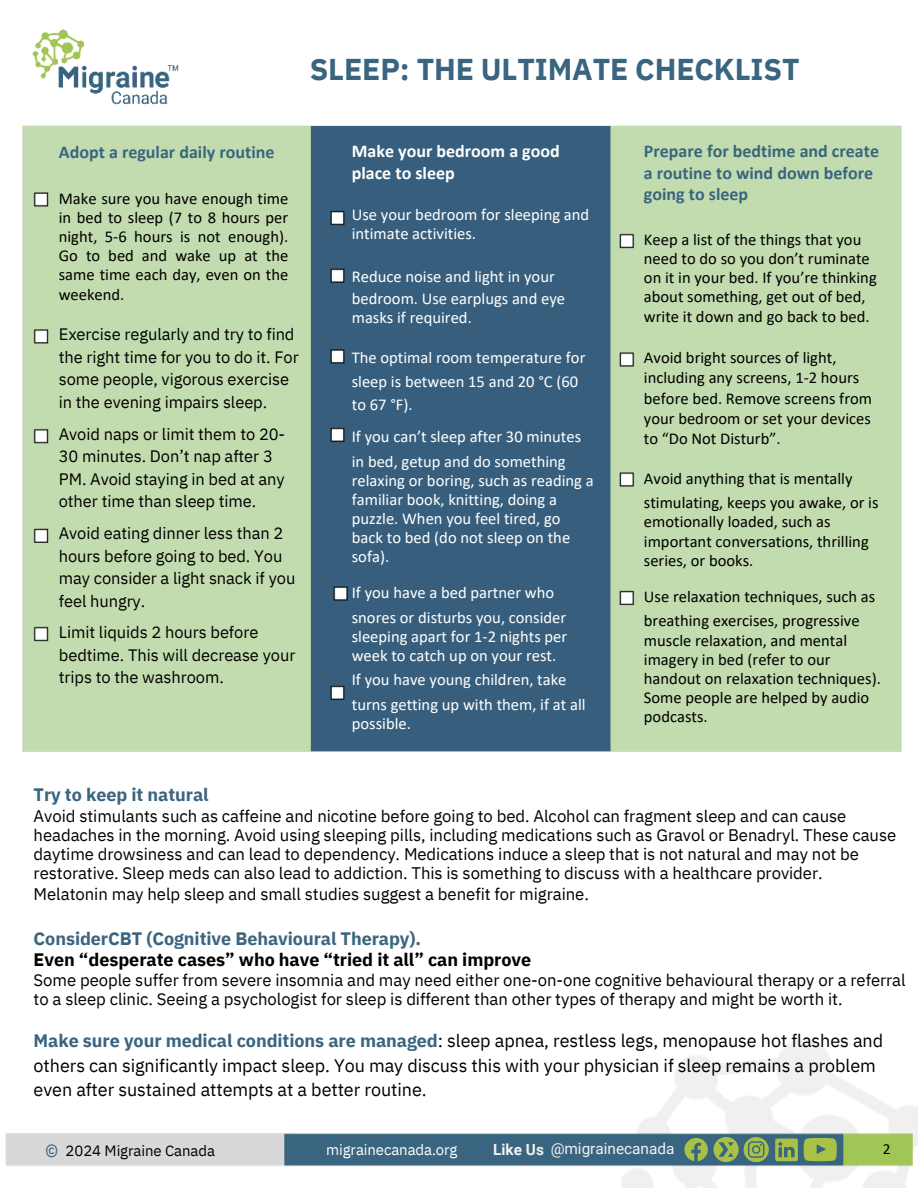
<style>
.page{position:relative;width:918px;height:1188px;background:#fff}
.page>*{position:absolute;margin:0;border:0;box-sizing:border-box;transform-origin:0 0}
.t1{font:700 30px "IBM Plex Sans";letter-spacing:-.005em;color:#3a6580}
.t2{font:18px/24.8px "IBM Plex Sans";letter-spacing:-.005em;color:#000}
.t3{font:700 18px/21.3px "Calibri";color:#3a6580}
.t4{font:700 18px "IBM Plex Sans";letter-spacing:-.005em;color:#3a6580}
.t5{font:700 18px "IBM Plex Sans";letter-spacing:-.005em;color:#000}
.t6{font:700 18px/21.3px "Calibri";color:#fff}
.t7{font:16.8px/19.4px "IBM Plex Sans";letter-spacing:-.005em;color:#000}
.t8{font:16.65px "Calibri";color:#fff}
.t9{font:16.65px "Calibri";color:#000}
.t10{font:16.5px/19.2px "Calibri";color:#000}
.t11{font:16.5px/19.2px "Calibri";color:#fff}
.t12{font:16.5px/22.5px "IBM Plex Sans";letter-spacing:-.005em;color:#000}
.t13{font:15.45px "Roboto";color:#f1f1f1}
.t14{font:15.3px "Calibri";color:#000}
.t15{font:15px "IBM Plex Sans";letter-spacing:-.005em;color:#000}
.t16{font:15px "IBM Plex Sans";letter-spacing:-.005em;color:#fff}
.s1{font-weight:700;color:#3a6580}
.s2{font-family:"IBM Plex Sans Cond";font-size:18px;color:#3a6580}
.s3{font-weight:700}
</style>
<div class="page">
<img style="left:22px;top:125px;width:880px;height:627px">
<img style="left:32px;top:29px;width:147px;height:76px">
<img style="left:5px;top:1127px;width:913px;height:46px">
<svg style="left:684px;top:1138px;width:24px;height:23px"></svg>
<svg style="left:804px;top:1138px;width:32px;height:23px"></svg>
<svg style="left:744px;top:1137px;width:24px;height:25px"></svg>
<svg style="left:775px;top:1139px;width:23px;height:22px"></svg>
<svg style="left:714px;top:1137px;width:24px;height:25px"></svg>
<h1 class="t1" style="left:310px;top:46px;width:491px">SLEEP: THE ULTIMATE CHECKLIST</h1>
<p class="t3" style="left:59px;top:141px;width:217px">Adopt a regular daily routine</p>
<p class="t10" style="left:59px;top:188px;width:231px;text-align:justify">Make sure you have enough time in bed to sleep (7 to 8 hours per night, 5-6 hours is not enough).<br>Go to bed and wake up at the same time each day, even on the weekend.</p>
<p class="t12" style="left:59px;top:322px;width:242px">Exercise regularly and try to find the right time for you to do it. For some people, vigorous exercise in the evening impairs sleep.</p>
<p class="t12" style="left:59px;top:421px;width:228px">Avoid naps or limit them to 20-<br>30 minutes. Don’t nap after 3<br>PM. Avoid staying in bed at any other time than sleep time.</p>
<p class="t12" style="left:59px;top:521px;width:238px">Avoid eating dinner less than 2 hours before going to bed. You may consider a light snack if you feel hungry.</p>
<p class="t12" style="left:59px;top:620px;width:238px">Limit liquids 2 hours before bedtime. This will decrease your trips to the washroom.</p>
<p class="t6" style="left:352px;top:140px;width:210px">Make your bedroom a good place to sleep</p>
<p class="t11" style="left:352px;top:205px;width:239px">Use your bedroom for sleeping and intimate activities.</p>
<p class="t8" style="left:352px;top:265px;width:205px">Reduce noise and light in your</p>
<p class="t11" style="left:352px;top:288px;width:215px">bedroom. Use earplugs and eye masks if required.</p>
<p class="t11" style="left:352px;top:345px;width:235px;line-height:23.7px">The optimal room temperature for sleep is between 15 and 20 °C (60 to 67 °F).</p>
<p class="t11" style="left:352px;top:424px;width:231px;line-height:24.8px">If you can’t sleep after 30 minutes in bed, getup and do something</p>
<p class="t11" style="left:352px;top:470px;width:243px">relaxing or boring, such as reading a familiar book, knitting, doing a puzzle. When you feel tired, go</p>
<p class="t8" style="left:352px;top:526px;width:220px">back to bed (do not sleep on the</p>
<p class="t11" style="left:352px;top:538px;width:204px;line-height:36px">sofa).<br>If you have a bed partner who</p>
<p class="t11" style="left:352px;top:608px;width:217px;text-align:justify">snores or disturbs you, consider sleeping apart for 1-2 nights per week to catch up on your rest.</p>
<p class="t11" style="left:352px;top:667px;width:235px;line-height:24.8px">If you have young children, take turns getting up with them, if at all</p>
<p class="t11" style="left:352px;top:713px;width:61px">possible.</p>
<p class="t3" style="left:644px;top:140px;width:237px">Prepare for bedtime and create a routine to wind down before going to sleep</p>
<p class="t10" style="left:644px;top:230px;width:234px">Keep a list of the things that you need to do so you don’t ruminate on it in your bed. If you’re thinking about something, get out of bed, write it down and go back to bed.</p>
<p class="t10" style="left:644px;top:347px;width:230px;line-height:20.2px">Avoid bright sources of light, including any screens, 1-2 hours before bed. Remove screens from your bedroom or set your devices to “Do Not Disturb”.</p>
<p class="t10" style="left:644px;top:465px;width:236px;line-height:24.8px">Avoid anything that is mentally stimulating, keeps you awake, or is</p>
<p class="t10" style="left:644px;top:512px;width:226px">emotionally loaded, such as important conversations, thrilling series, or books.</p>
<p class="t10" style="left:644px;top:583px;width:233px;line-height:24.8px">Use relaxation techniques, such as breathing exercises, progressive</p>
<p class="t10" style="left:644px;top:630px;width:205px">muscle relaxation, and mental imagery in bed (refer to our</p>
<p class="t9" style="left:644px;top:667px;width:239px">handout on relaxation techniques).</p>
<p class="t10" style="left:644px;top:687px;width:227px">Some people are helped by audio podcasts.</p>
<p class="t4" style="left:34px;top:780px;width:177px">Try to keep it natural</p>
<p class="t7" style="left:34px;top:805px;width:864px">Avoid stimulants such as caffeine and nicotine before going to bed. Alcohol can fragment sleep and can cause headaches in the morning. Avoid using sleeping pills, including medications such as Gravol or Benadryl. These cause daytime drowsiness and can lead to dependency. Medications induce a sleep that is not natural and may not be restorative. Sleep meds can also lead to addiction. This is something to discuss with a healthcare provider.<br>Melatonin may help sleep and small studies suggest a benefit for migraine.</p>
<p class="t4" style="left:34px;top:924px;width:389px">ConsiderCBT (Cognitive Behavioural Therapy).</p>
<p class="t5" style="left:34px;top:945px;width:499px">Even “desperate cases” who have “tried it all” can improve</p>
<p class="t7" style="left:34px;top:969px;width:874px">Some people suffer from severe insomnia and may need either one-on-one cognitive behavioural therapy or a referral to a sleep clinic. Seeing a psychologist for sleep is different than other types of therapy and might be worth it.</p>
<p class="t2" style="left:34px;top:1027px;width:851px"><span class="s1">Make sure your medical conditions are managed</span>: sleep apnea, restless legs, menopause hot flashes and others can significantly impact sleep. You may discuss this with your physician if sleep remains a problem even after sustained attempts at a better routine.</p>
<p class="t15" style="left:46px;top:1139px;width:171px"><span class="s2">©</span> 2024 Migraine Canada</p>
<p class="t16" style="left:326px;top:1138px;width:133px">migrainecanada.org</p>
<p class="t13" style="left:493px;top:1138px;width:183px"><span class="s3">Like Us</span> @migrainecanada</p>
<p class="t14" style="left:883px;top:1138px;width:9px">2</p>
</div>
